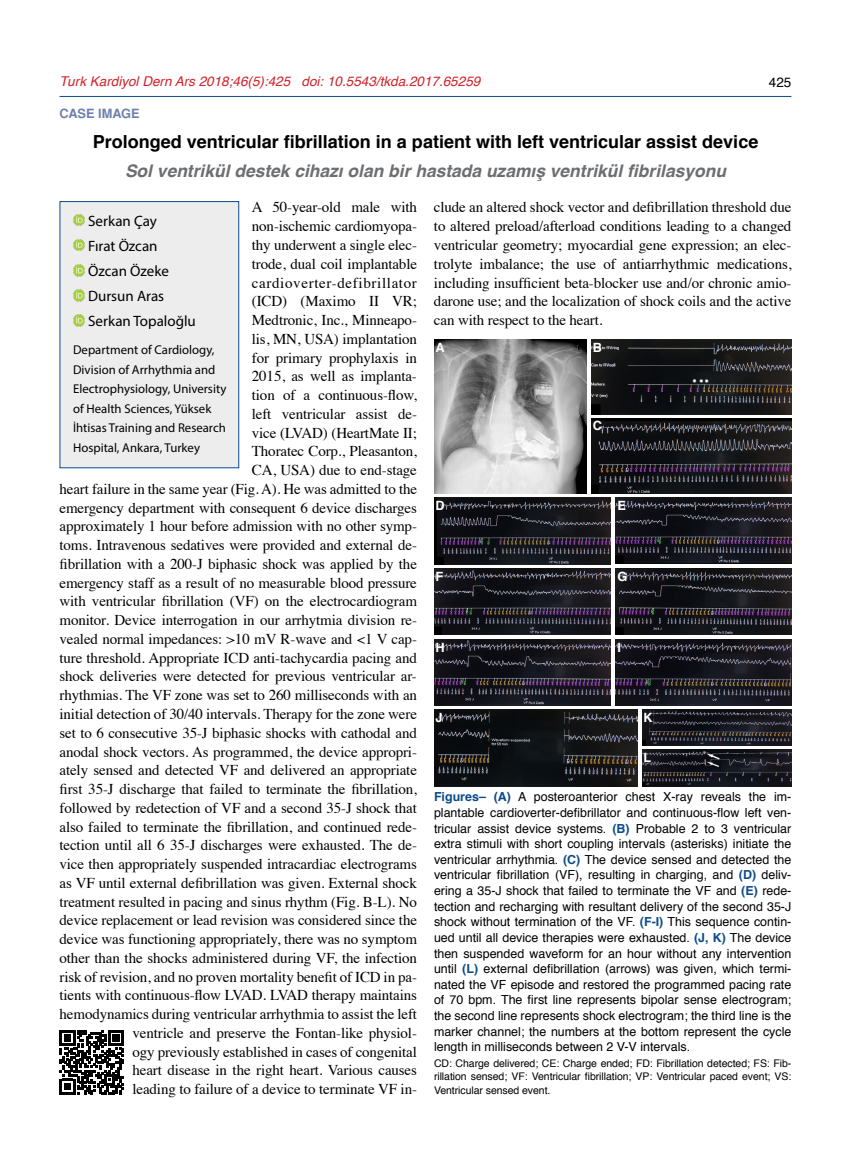
<style>
.page{position:relative;width:851px;height:1170px;background:#fff}
.page>*{position:absolute;margin:0;border:0;box-sizing:border-box;transform-origin:0 0}
.t1{font:700 18px "Helvetica";color:#000}
.t2{font:italic 700 17.4px "Helvetica";color:#6d6e71}
.t3{font:15px/18.8px "Times";letter-spacing:-.01em;color:#000;text-align:right}
.t4{font:15px/25px "Myriad Pro";color:#000}
.t5{font:italic 13.5px "Helvetica";color:#d2232a}
.t6{font:13.5px "Helvetica";color:#000}
.t7{font:12.75px/19.5px "Myriad Pro";color:#000}
.t8{font:700 12.75px "Helvetica";color:#fff}
.t9{font:700 12.75px "Helvetica Tr";color:#6f80ac}
.t10{font:12.45px/15.6px "Helvetica";color:#000;text-align:justify}
.t11{font:10.5px/13.5px "Helvetica";letter-spacing:-.005em;color:#000;text-align:justify}
.s1{font-weight:700;color:#0c4c88}
</style>
<div class="page">
<div style="left:60px;top:201px;width:179px;height:267px;background:#ededee"></div>
<svg style="left:73px;top:215px;width:11px;height:11px"></svg>
<svg style="left:73px;top:240px;width:11px;height:11px"></svg>
<svg style="left:73px;top:265px;width:11px;height:11px"></svg>
<svg style="left:73px;top:290px;width:11px;height:11px"></svg>
<svg style="left:73px;top:315px;width:11px;height:11px"></svg>
<div style="left:60px;top:201px;width:179px;height:267px;border:1px solid #0c4c88"></div>
<hr style="left:60px;top:96px;width:731px;height:1px;background:#0c4c88">
<svg style="left:60px;top:1030px;width:64px;height:64px"></svg>
<img style="left:434px;top:339px;width:152px;height:154px">
<img style="left:591px;top:339px;width:200px;height:75px">
<img style="left:591px;top:418px;width:200px;height:75px">
<img style="left:434px;top:498px;width:176px;height:66px">
<img style="left:615px;top:498px;width:176px;height:65px">
<img style="left:434px;top:569px;width:176px;height:65px">
<img style="left:615px;top:569px;width:176px;height:66px">
<img style="left:434px;top:639px;width:176px;height:66px">
<img style="left:615px;top:639px;width:176px;height:66px">
<img style="left:434px;top:709px;width:203px;height:77px">
<img style="left:642px;top:709px;width:149px;height:36px">
<img style="left:642px;top:749px;width:149px;height:37px">
<p class="t5" style="left:60px;top:71px;width:422px">Turk Kardiyol Dern Ars 2018;46(5):425 doi: 10.5543/tkda.2017.65259</p>
<p class="t9" style="left:60px;top:105px;width:81px">CASE IMAGE</p>
<p class="t1" style="left:93px;top:127px;width:667px">Prolonged ventricular fibrillation in a patient with left ventricular assist device</p>
<p class="t2" style="left:125px;top:157px;width:602px">Sol ventrikül destek cihazı olan bir hastada uzamış ventrikül fibrilasyonu</p>
<p class="t6" style="left:768px;top:72px;width:24px">425</p>
<p class="t3" style="left:60px;top:197px;width:359px">A 50-year-old male with<br>non-ischemic cardiomyopa-<br>thy underwent a single elec-<br>trode, dual coil implantable<br>cardioverter-defibrillator<br>(ICD) (Maximo II VR;<br>Medtronic, Inc., Minneapo-<br>lis, MN, USA) implantation<br>for primary prophylaxis in<br>2015, as well as implanta-<br>tion of a continuous-flow,<br>left ventricular assist de-<br>vice (LVAD) (HeartMate II;<br>Thoratec Corp., Pleasanton,<br>CA, USA) due to end-stage<br>heart failure in the same year (Fig. A). He was admitted to the emergency department with consequent 6 device discharges approximately 1 hour before admission with no other symp&shy;toms. Intravenous sedatives were provided and external de&shy;fibrillation with a 200-J biphasic shock was applied by the emergency staff as a result of no measurable blood pressure with ventricular fibrillation (VF) on the electrocardiogram monitor. Device interrogation in our arrhytmia division re&shy;vealed normal impedances: &gt;10 mV R-wave and &lt;1 V cap&shy;ture threshold. Appropriate ICD anti-tachycardia pacing and shock deliveries were detected for previous ventricular ar&shy;rhythmias. The VF zone was set to 260 milliseconds with an initial detection of 30/40 intervals. Therapy for the zone were set to 6 consecutive 35-J biphasic shocks with cathodal and anodal shock vectors. As programmed, the device appropri&shy;ately sensed and detected VF and delivered an appropriate first 35-J discharge that failed to terminate the fibrillation, followed by redetection of VF and a second 35-J shock that also failed to terminate the fibrillation, and continued rede&shy;tection until all 6 35-J discharges were exhausted. The de&shy;vice then appropriately suspended intracardiac electrograms as VF until external defibrillation was given. External shock treatment resulted in pacing and sinus rhythm (Fig. B-L). No device replacement or lead revision was considered since the device was functioning appropriately, there was no symptom other than the shocks administered during VF, the infection risk of revision, and no proven mortality benefit of ICD in pa&shy;tients with continuous-flow LVAD. LVAD therapy maintains hemodynamics during ventricular arrhythmia to assist the left ventricle and preserve the Fontan-like physiol-<br>ogy previously established in cases of congenital<br>heart disease in the right heart. Various causes<br>leading to failure of a device to terminate VF in-</p>
<p class="t3" style="left:434px;top:197px;width:359px;text-align:justify">clude an altered shock vector and defibrillation threshold due to altered preload/afterload conditions leading to a changed ventricular geometry; myocardial gene expression; an elec&shy;trolyte imbalance; the use of antiarrhythmic medications, including insufficient beta-blocker use and/or chronic amio&shy;darone use; and the localization of shock coils and the active can with respect to the heart.</p>
<p class="t4" style="left:88px;top:208px;width:109px">Serkan Çay<br>Fırat Özcan<br>Özcan Özeke<br>Dursun Aras<br>Serkan Topaloğlu</p>
<p class="t7" style="left:73px;top:340px;width:155px">Department of Cardiology,<br>Division of Arrhythmia and<br>Electrophysiology, University of Health Sciences, Yüksek<br>İhtisas Training and Research<br>Hospital, Ankara, Turkey</p>
<p class="t8" style="left:435px;top:337px;width:11px">A</p>
<p class="t8" style="left:593px;top:337px;width:11px">B</p>
<p class="t8" style="left:593px;top:415px;width:11px">C</p>
<p class="t8" style="left:435px;top:495px;width:11px">D</p>
<p class="t8" style="left:617px;top:495px;width:10px">E</p>
<p class="t8" style="left:617px;top:566px;width:11px">G</p>
<p class="t8" style="left:435px;top:566px;width:9px">F</p>
<p class="t8" style="left:617px;top:637px;width:5px">I</p>
<p class="t8" style="left:435px;top:637px;width:11px">H</p>
<p class="t8" style="left:435px;top:707px;width:9px">J</p>
<p class="t8" style="left:643px;top:707px;width:11px">K</p>
<p class="t8" style="left:643px;top:747px;width:9px">L</p>
<p class="t10" style="left:434px;top:789px;width:359px"><span class="s1">Figures– (A)</span> A posteroanterior chest X-ray reveals the im&shy;plantable cardioverter-defibrillator and continuous-flow left ven&shy;tricular assist device systems. <span class="s1">(B)</span> Probable 2 to 3 ventricular extra stimuli with short coupling intervals (asterisks) initiate the ventricular arrhythmia. <span class="s1">(C)</span> The device sensed and detected the ventricular fibrillation (VF), resulting in charging, and <span class="s1">(D)</span> deliv&shy;ering a 35-J shock that failed to terminate the VF and <span class="s1">(E)</span> rede&shy;tection and recharging with resultant delivery of the second 35-J shock without termination of the VF. <span class="s1">(F-I)</span> This sequence contin&shy;ued until all device therapies were exhausted. <span class="s1">(J, K)</span> The device then suspended waveform for an hour without any intervention until <span class="s1">(L)</span> external defibrillation (arrows) was given, which termi&shy;nated the VF episode and restored the programmed pacing rate of 70 bpm. The first line represents bipolar sense electrogram; the second line represents shock electrogram; the third line is the marker channel; the numbers at the bottom represent the cycle length in milliseconds between 2 V-V intervals.</p>
<p class="t11" style="left:434px;top:1056px;width:359px">CD: Charge delivered; CE: Charge ended; FD: Fibrillation detected; FS: Fib&shy;rillation sensed; VF: Ventricular fibrillation; VP: Ventricular paced event; VS:<br>Ventricular sensed event.</p>
</div>
